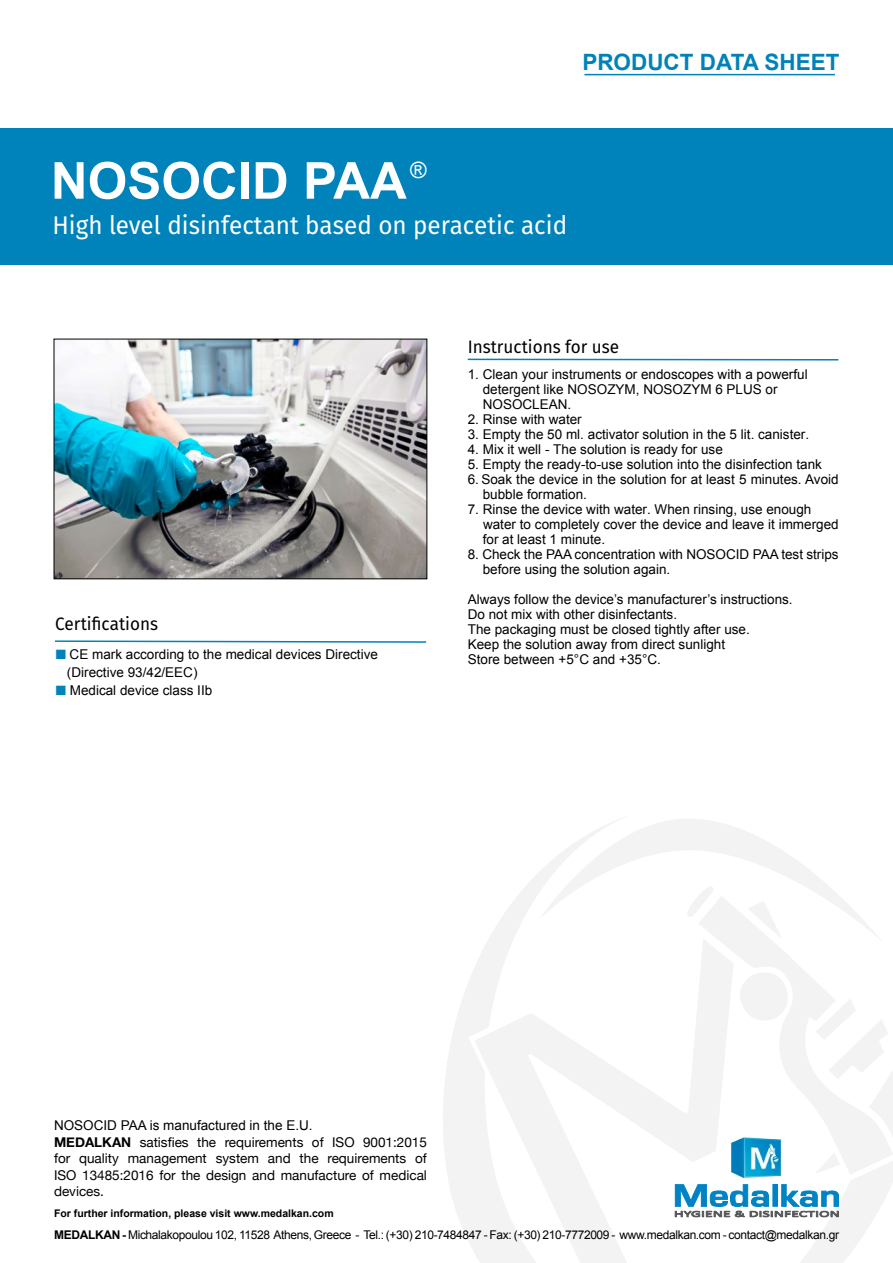
<style>
.page{position:relative;width:893px;height:1263px;background:#fff}
.page>*{position:absolute;margin:0;border:0;box-sizing:border-box;transform-origin:0 0}
.t1{font:700 51px "Arial";color:#fff}
.t2{font:25.5px "Fira Sans";color:#fff;scale:.95 1}
.t3{font:700 22.5px "Arial";color:#0082b8}
.t4{font:22.5px "Arial";color:#fff}
.t5{font:18px "Fira Sans";color:#000;scale:.95 1}
.t6{font:13.5px/15px "Arial";color:#000}
.t7{font:13.5px/16.5px "Helvetica Neue";color:#000;text-align:justify}
.t8{font:12px "Arial";letter-spacing:-.03em;color:#000}
.t9{font:700 10.5px "Arial";color:#000}
.s1{color:#0083ba}
.s2{font-weight:700}
</style>
<div class="page">
<svg style="left:443px;top:1005px;width:18px;height:218px;fill:#f3f3f4"></svg>
<svg style="left:545px;top:819px;width:260px;height:48px"></svg>
<svg style="left:461px;top:867px;width:432px;height:396px"></svg>
<svg style="left:474px;top:938px;width:260px;height:325px"></svg>
<svg style="left:698px;top:1094px;width:195px;height:81px"></svg>
<svg style="left:676px;top:867px;width:217px;height:227px"></svg>
<img style="left:56px;top:341px;width:369px;height:236px">
<div style="left:54px;top:339px;width:373px;height:240px;border:1px solid #000"></div>
<div style="left:0;top:128px;width:893px;height:136px;background:#0083ba"></div>
<img style="left:679px;top:1132px;width:154px;height:52px">
<svg style="left:675px;top:1184px;width:164px;height:33px"></svg>
<hr style="left:584px;top:74px;width:251px;height:1px;background:#0082b8">
<svg style="left:55px;top:640px;width:372px;height:3px"></svg>
<hr style="left:468px;top:359px;width:370px;height:1px;background:#0083ba">
<h3 class="t3" style="left:582px;top:48px;width:259px">PRODUCT DATA SHEET</h3>
<h1 class="t1" style="left:51px;top:147px;width:358px">NOSOCID PAA</h1>
<h3 class="t4" style="left:410px;top:155px;width:18px">®</h3>
<h2 class="t2" style="left:53px;top:205px;width:543px">High level disinfectant based on peracetic acid</h2>
<h3 class="t5" style="left:55px;top:610px;width:110px">Certifications</h3>
<p class="t6" style="left:67px;top:646px;width:312px;line-height:18px;text-indent:-11px"><span class="s1">■</span> CE mark according to the medical devices Directive (Directive 93/42/EEC)</p>
<p class="t6" style="left:56px;top:683px;width:158px"><span class="s1">■</span> Medical device class IIb</p>
<h3 class="t5" style="left:468px;top:333px;width:161px">Instructions for use</h3>
<p class="t6" style="left:483px;top:366px;width:326px;text-indent:-15px">1. Clean your instruments or endoscopes with a powerful detergent like NOSOZYM, NOSOZYM 6 PLUS or<br>NOSOCLEAN.</p>
<p class="t6" style="left:468px;top:411px;width:116px">2. Rinse with water</p>
<p class="t6" style="left:468px;top:426px;width:343px">3. Empty the 50 ml. activator solution in the 5 lit. canister.</p>
<p class="t6" style="left:468px;top:441px;width:257px">4. Mix it well - The solution is ready for use</p>
<p class="t6" style="left:468px;top:456px;width:356px">5. Empty the ready-to-use solution into the disinfection tank</p>
<p class="t6" style="left:483px;top:471px;width:357px;text-indent:-15px">6. Soak the device in the solution for at least 5 minutes. Avoid bubble formation.</p>
<p class="t6" style="left:483px;top:501px;width:357px;text-indent:-15px">7. Rinse the device with water. When rinsing, use enough water to completely cover the device and leave it immerged for at least 1 minute.</p>
<p class="t6" style="left:483px;top:546px;width:357px;text-indent:-15px">8. Check the PAA concentration with NOSOCID PAA test strips before using the solution again.</p>
<p class="t6" style="left:468px;top:591px;width:326px">Always follow the device’s manufacturer’s instructions.<br>Do not mix with other disinfectants.<br>The packaging must be closed tightly after use.<br>Keep the solution away from direct sunlight<br>Store between +5°C and +35°C.</p>
<p class="t6" style="left:54px;top:1118px;width:260px">NOSOCID PAA is manufactured in the E.U.</p>
<p class="t7" style="left:54px;top:1134px;width:374px"><span class="s2">MEDALKAN</span> satisfies the requirements of ISO 9001:2015 for quality management system and the requirements of ISO 13485:2016 for the design and manufacture of medical devices.</p>
<p class="t9" style="left:54px;top:1206px;width:281px">For further information, please visit www.medalkan.com</p>
<p class="t8" style="left:54px;top:1227px;width:786px"><span class="s2">MEDALKAN -</span> Michalakopoulou 102, 11528 Athens, Greece - Tel.: (+30) 210-7484847 - Fax: (+30) 210-7772009 - www.medalkan.com - cοntact@medalkan.gr</p>
</div>
